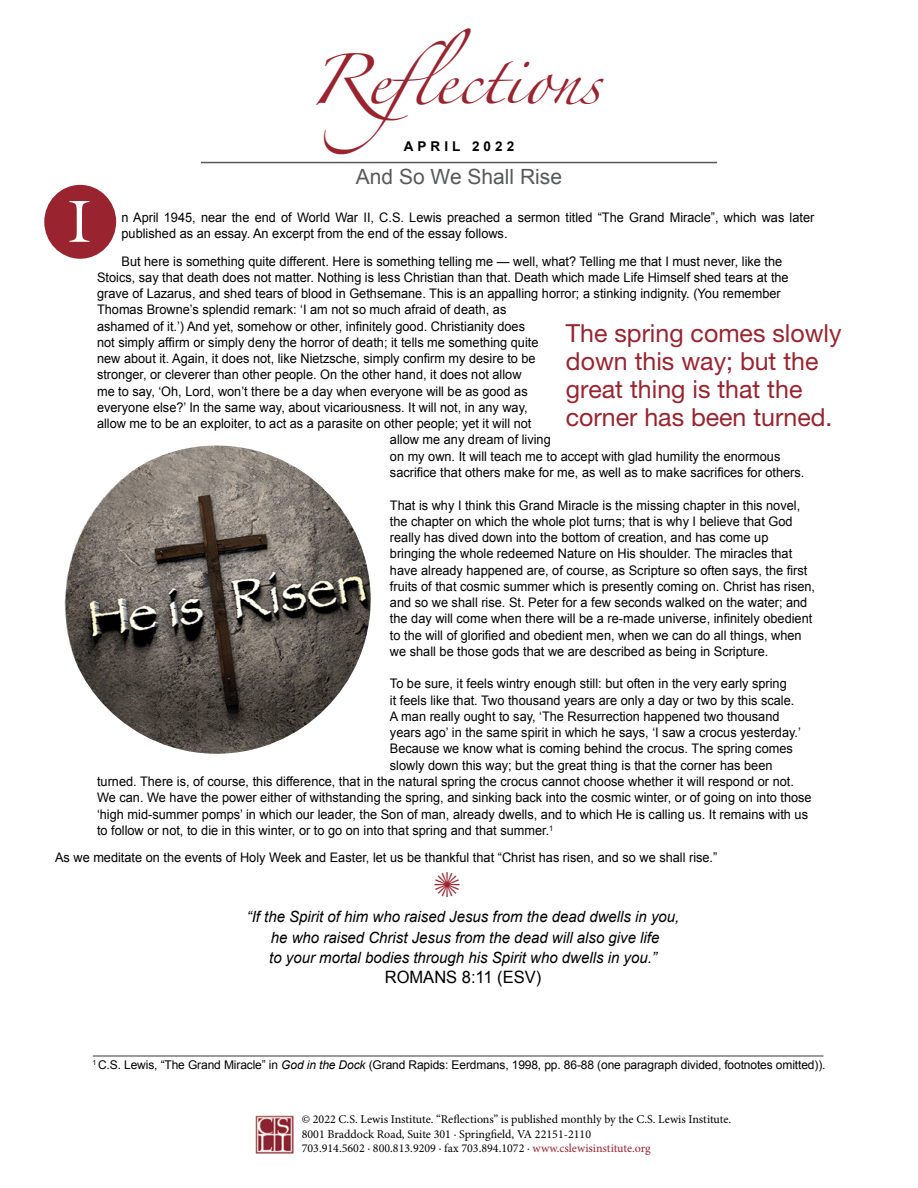
<style>
.page{position:relative;width:918px;height:1188px;background:#fff}
.page>*{position:absolute;margin:0;border:0;box-sizing:border-box;transform-origin:0 0}
.t1{font:60px "Galliard";color:#fff}
.t2{font:45px "Zapfino";color:#99242f}
.t3{font:24.9px/27.9px "Helvetica Neue LT Pro";color:#99242f}
.t4{font:21px "Arial";color:#58595b}
.t5{font:17.1px "Arial";color:#000}
.t6{font:italic 15.45px/20.1px "Arial";color:#000;text-align:center}
.t7{font:700 13.5px "Arial";letter-spacing:.3em;color:#000}
.t8{font:13.2px/16.2px "Arial";color:#000}
.t9{font:12px/14.4px "Minion Pro";color:#000}
.t10{font:12px "Arial";letter-spacing:-.01em;color:#000}
.s1{font-style:italic}
.s2{color:#99242f}
</style>
<div class="page">
<hr style="left:93px;top:1056px;width:730px;height:1px;background:#383839">
<hr style="left:201px;top:162px;width:516px;height:1px;background:#58595b">
<img style="left:255px;top:1116px;width:38px;height:38px">
<img style="left:62px;top:446px;width:309px;height:308px;border-radius:154px">
<div style="left:44px;top:185px;width:72px;height:74px;background:#99242f;border-radius:50%"></div>
<h2 class="t2" style="left:309px;top:61px;width:294px">Reflections</h2>
<p class="t7" style="left:404px;top:137px;width:112px">APRIL 2022</p>
<h3 class="t4" style="left:356px;top:163px;width:208px">And So We Shall Rise</h3>
<h1 class="t1" style="left:67px;top:184px;width:25px">I</h1>
<p class="t8" style="left:122px;top:210px;width:694px">n April 1945, near the end of World War II, C.S. Lewis preached a sermon titled “The Grand Miracle”, which was later published as an essay. An excerpt from the end of the essay follows.</p>
<p class="t8" style="left:122px;top:253px;width:662px">But here is something quite different. Here is something telling me — well, what? Telling me that I must never, like the</p>
<p class="t8" style="left:97px;top:269px;width:693px">Stoics, say that death does not matter. Nothing is less Christian than that. Death which made Life Himself shed tears at the</p>
<p class="t8" style="left:97px;top:285px;width:685px">grave of Lazarus, and shed tears of blood in Gethsemane. This is an appalling horror; a stinking indignity. (You remember</p>
<p class="t8" style="left:97px;top:302px;width:411px">Thomas Browne’s splendid remark: ‘I am not so much afraid of death, as</p>
<p class="t8" style="left:97px;top:318px;width:430px">ashamed of it.’) And yet, somehow or other, infinitely good. Christianity does</p>
<p class="t8" style="left:97px;top:334px;width:443px">not simply affirm or simply deny the horror of death; it tells me something quite</p>
<p class="t8" style="left:97px;top:351px;width:440px">new about it. Again, it does not, like Nietzsche, simply confirm my desire to be</p>
<p class="t8" style="left:97px;top:367px;width:426px">stronger, or cleverer than other people. On the other hand, it does not allow</p>
<p class="t8" style="left:97px;top:383px;width:432px">me to say, ‘Oh, Lord, won’t there be a day when everyone will be as good as</p>
<p class="t8" style="left:97px;top:399px;width:432px">everyone else?’ In the same way, about vicariousness. It will not, in any way,</p>
<p class="t8" style="left:97px;top:416px;width:436px">allow me to be an exploiter, to act as a parasite on other people; yet it will not</p>
<p class="t8" style="left:390px;top:432px;width:162px">allow me any dream of living</p>
<p class="t8" style="left:390px;top:448px;width:392px">on my own. It will teach me to accept with glad humility the enormous</p>
<p class="t8" style="left:390px;top:464px;width:416px">sacrifice that others make for me, as well as to make sacrifices for others.</p>
<p class="t8" style="left:390px;top:497px;width:427px">That is why I think this Grand Miracle is the missing chapter in this novel, the chapter on which the whole plot turns; that is why I believe that God really has dived down into the bottom of creation, and has come up bringing the whole redeemed Nature on His shoulder. The miracles that have already happened are, of course, as Scripture so often says, the first fruits of that cosmic summer which is presently coming on. Christ has risen, and so we shall rise. St. Peter for a few seconds walked on the water; and the day will come when there will be a re-made universe, infinitely obedient to the will of glorified and obedient men, when we can do all things, when we shall be those gods that we are described as being in Scripture.</p>
<p class="t8" style="left:390px;top:676px;width:398px">To be sure, it feels wintry enough still: but often in the very early spring</p>
<p class="t8" style="left:390px;top:692px;width:406px">it feels like that. Two thousand years are only a day or two by this scale.</p>
<p class="t8" style="left:390px;top:708px;width:391px">A man really ought to say, ‘The Resurrection happened two thousand</p>
<p class="t8" style="left:390px;top:725px;width:413px">years ago’ in the same spirit in which he says, ‘I saw a crocus yesterday.’</p>
<p class="t8" style="left:390px;top:741px;width:405px">Because we know what is coming behind the crocus. The spring comes</p>
<p class="t8" style="left:390px;top:757px;width:384px">slowly down this way; but the great thing is that the corner has been</p>
<p class="t8" style="left:97px;top:773px;width:698px">turned. There is, of course, this difference, that in the natural spring the crocus cannot choose whether it will respond or not.</p>
<p class="t8" style="left:97px;top:790px;width:716px">We can. We have the power either of withstanding the spring, and sinking back into the cosmic winter, or of going on into those</p>
<p class="t8" style="left:97px;top:806px;width:712px">‘high mid-summer pomps’ in which our leader, the Son of man, already dwells, and to which He is calling us. It remains with us</p>
<p class="t8" style="left:97px;top:822px;width:458px">to follow or not, to die in this winter, or to go on into that spring and that summer.<sup>1</sup></p>
<p class="t8" style="left:55px;top:849px;width:664px">As we meditate on the events of Holy Week and Easter, let us be thankful that “Christ has risen, and so we shall rise.”</p>
<h3 class="t3" style="left:566px;top:319px;width:277px">The spring comes slowly down this way; but the great thing is that the corner has been turned.</h3>
<p class="t6" style="left:247px;top:907px;width:434px">“If the Spirit of him who raised Jesus from the dead dwells in you, he who raised Christ Jesus from the dead will also give life<br>to your mortal bodies through his Spirit who dwells in you.”</p>
<p class="t5" style="left:385px;top:966px;width:158px">ROMANS 8:11 (ESV)</p>
<p class="t10" style="left:92px;top:1057px;width:735px"><sup>1</sup> C.S. Lewis, “The Grand Miracle” in <span class="s1">God in the Dock</span> (Grand Rapids: Eerdmans, 1998, pp. 86-88 (one paragraph divided, footnotes omitted)).</p>
<p class="t9" style="left:302px;top:1112px;width:431px">© 2022 C.S. Lewis Institute. “Reflections” is published monthly by the C.S. Lewis Institute.<br>8001 Braddock Road, Suite 301 · Springfield, VA 22151-2110<br>703.914.5602 · 800.813.9209 · fax 703.894.1072 · <span class="s2">www.cslewisinstitute.org</span></p>
</div>
